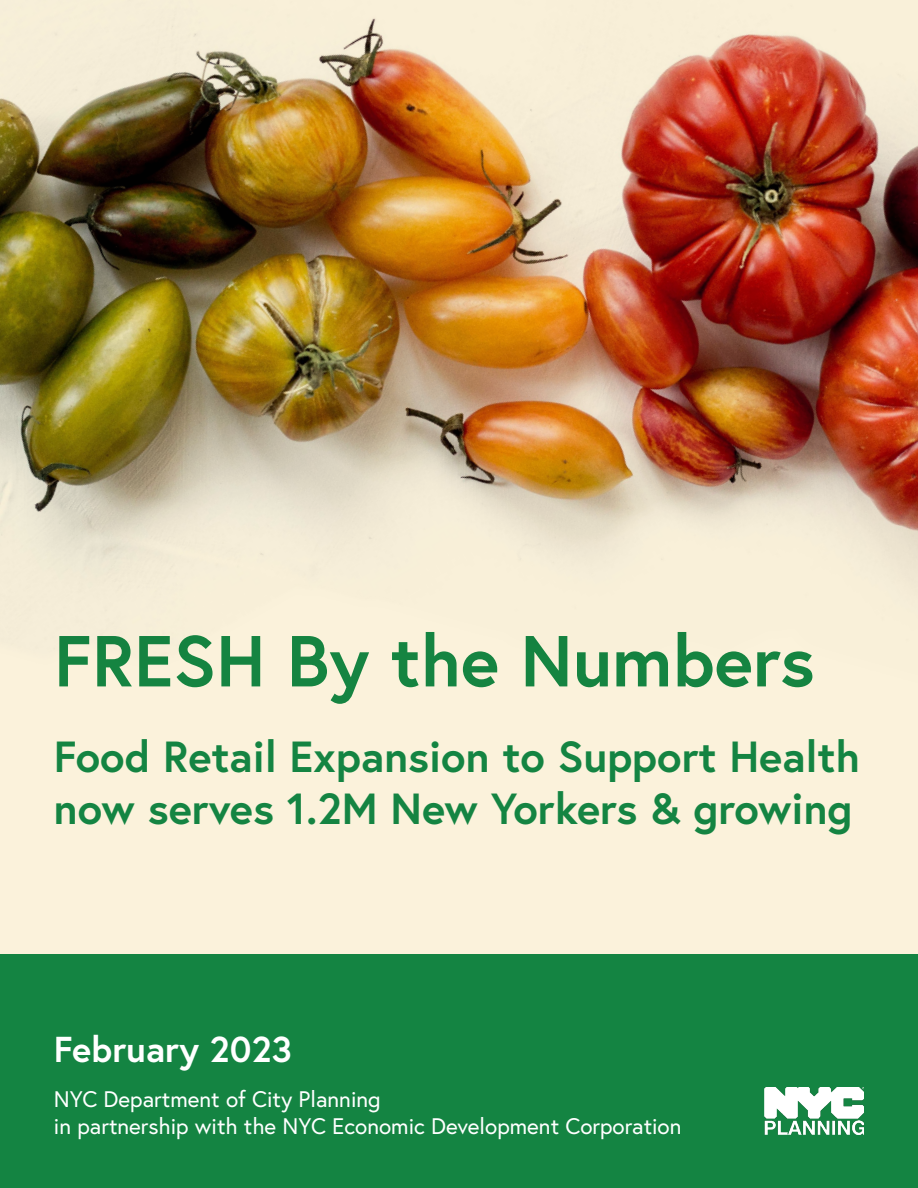
<style>
.page{position:relative;width:918px;height:1188px;background:#fff}
.page>*{position:absolute;margin:0;border:0;box-sizing:border-box;transform-origin:0 0}
.t1{font:700 72px "Europa";color:#158441}
.t2{font:700 43.5px/52.2px "Europa";color:#148442}
.t3{font:700 36px "Europa";color:#fff}
.t4{font:22.5px/27px "Europa";color:#fff}
</style>
<div class="page">
<img style="left:0;top:0;width:918px;height:1188px">
<h1 class="t1" style="left:54px;top:612px;width:762px">FRESH By the Numbers</h1>
<h2 class="t2" style="left:54px;top:730px;width:808px">Food Retail Expansion to Support Health now serves 1.2M New Yorkers &amp; growing</h2>
<h3 class="t3" style="left:54px;top:1025px;width:240px">February 2023</h3>
<p class="t4" style="left:54px;top:1085px;width:629px">NYC Department of City Planning<br>in partnership with the NYC Economic Development Corporation</p>
</div>
